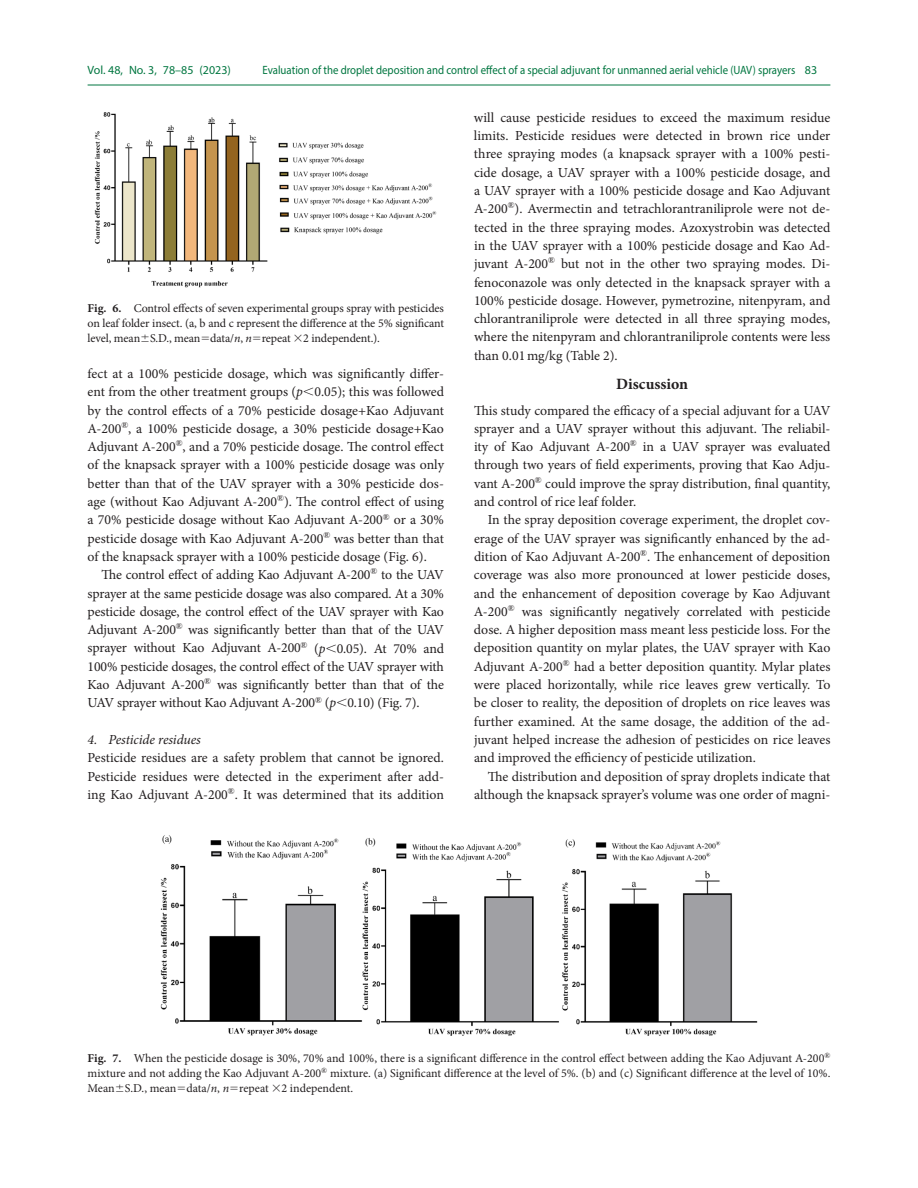
<style>
.page{position:relative;width:918px;height:1188px;background:#fff}
.page>*{position:absolute;margin:0;border:0;box-sizing:border-box;transform-origin:0 0}
.t1{font:700 15.75px "Minion Pro";color:#231f20}
.t2{font:13.8px/18.3px "Minion Pro";letter-spacing:-.005em;color:#231f20;text-align:justify}
.t3{font:italic 13.8px "Minion Pro";letter-spacing:-.01em;color:#231f20}
.t4{font:12px/15px "Minion Pro";letter-spacing:-.005em;color:#231f20;text-align:justify}
.t5{font:12px "Myriad Pro";color:#007640;scale:.9 1}
.t6{font:12px "Myriad Pro";color:#007640}
.s1{font-weight:700}
.s2{font-style:italic}
</style>
<div class="page">
<hr style="left:88px;top:85px;width:742px;height:1px;background:#007640">
<img style="left:95px;top:112px;width:342px;height:175px">
<img style="left:160px;top:835px;width:598px;height:201px">
<p class="t6" style="left:88px;top:62px;width:145px">Vol. 48, No. 3, 78–85 (2023)</p>
<p class="t5" style="left:263px;top:62px;width:618px">Evaluation of the droplet deposition and control effect of a special adjuvant for unmanned aerial vehicle (UAV) sprayers 83</p>
<p class="t4" style="left:88px;top:301px;width:358px"><span class="s1">Fig. 6.</span> Control effects of seven experimental groups spray with pesticides on leaf folder insect. (a, b and c represent the difference at the 5% significant level, mean S.D., mean data/<span class="s2">n</span>, <span class="s2">n</span> repeat 2 independent.).</p>
<p class="t2" style="left:88px;top:365px;width:358px">fect at a 100% pesticide dosage, which was significantly differ&shy;ent from the other treatment groups (<span class="s2">p</span> 0.05); this was followed by the control effects of a 70% pesticide dosage+Kao Adjuvant A-200<sup>®</sup>, a 100% pesticide dosage, a 30% pesticide dosage+Kao Adjuvant A-200<sup>®</sup>, and a 70% pesticide dosage. The control effect of the knapsack sprayer with a 100% pesticide dosage was only better than that of the UAV sprayer with a 30% pesticide dos&shy;age (without Kao Adjuvant A-200<sup>®</sup>). The control effect of using a 70% pesticide dosage without Kao Adjuvant A-200<sup>®</sup> or a 30% pesticide dosage with Kao Adjuvant A-200<sup>®</sup> was better than that of the knapsack sprayer with a 100% pesticide dosage (Fig. 6).</p>
<p class="t2" style="left:88px;top:566px;width:358px;text-indent:14px">The control effect of adding Kao Adjuvant A-200<sup>®</sup> to the UAV sprayer at the same pesticide dosage was also compared. At a 30% pesticide dosage, the control effect of the UAV sprayer with Kao Adjuvant A-200<sup>®</sup> was significantly better than that of the UAV sprayer without Kao Adjuvant A-200<sup>®</sup> (<span class="s2">p</span> 0.05). At 70% and 100% pesticide dosages, the control effect of the UAV sprayer with Kao Adjuvant A-200<sup>®</sup> was significantly better than that of the UAV sprayer without Kao Adjuvant A-200<sup>®</sup> (<span class="s2">p</span> 0.10) (Fig. 7).</p>
<p class="t3" style="left:88px;top:730px;width:115px">4. Pesticide residues</p>
<p class="t2" style="left:88px;top:749px;width:358px">Pesticide residues are a safety problem that cannot be ignored.<br>Pesticide residues were detected in the experiment after add&shy;ing Kao Adjuvant A-200<sup>®</sup>. It was determined that its addition</p>
<p class="t2" style="left:474px;top:108px;width:358px">will cause pesticide residues to exceed the maximum residue limits. Pesticide residues were detected in brown rice under three spraying modes (a knapsack sprayer with a 100% pesti&shy;cide dosage, a UAV sprayer with a 100% pesticide dosage, and a UAV sprayer with a 100% pesticide dosage and Kao Adjuvant A-200<sup>®</sup>). Avermectin and tetrachlorantraniliprole were not de&shy;tected in the three spraying modes. Azoxystrobin was detected in the UAV sprayer with a 100% pesticide dosage and Kao Ad&shy;juvant A-200<sup>®</sup> but not in the other two spraying modes. Di&shy;fenoconazole was only detected in the knapsack sprayer with a 100% pesticide dosage. However, pymetrozine, nitenpyram, and chlorantraniliprole were detected in all three spraying modes, where the nitenpyram and chlorantraniliprole contents were less than 0.01mg/kg (Table 2).</p>
<p class="t1" style="left:616px;top:372px;width:74px">Discussion</p>
<p class="t2" style="left:474px;top:401px;width:358px">This study compared the efficacy of a special adjuvant for a UAV sprayer and a UAV sprayer without this adjuvant. The reliabil&shy;ity of Kao Adjuvant A-200<sup>®</sup> in a UAV sprayer was evaluated through two years of field experiments, proving that Kao Adju&shy;vant A-200<sup>®</sup> could improve the spray distribution, final quantity, and control of rice leaf folder.</p>
<p class="t2" style="left:474px;top:511px;width:358px;text-indent:14px">In the spray deposition coverage experiment, the droplet cov&shy;erage of the UAV sprayer was significantly enhanced by the ad&shy;dition of Kao Adjuvant A-200<sup>®</sup>. The enhancement of deposition coverage was also more pronounced at lower pesticide doses, and the enhancement of deposition coverage by Kao Adjuvant A-200<sup>®</sup> was significantly negatively correlated with pesticide dose. A higher deposition mass meant less pesticide loss. For the deposition quantity on mylar plates, the UAV sprayer with Kao Adjuvant A-200<sup>®</sup> had a better deposition quantity. Mylar plates were placed horizontally, while rice leaves grew vertically. To be closer to reality, the deposition of droplets on rice leaves was further examined. At the same dosage, the addition of the ad&shy;juvant helped increase the adhesion of pesticides on rice leaves and improved the efficiency of pesticide utilization.</p>
<p class="t2" style="left:474px;top:767px;width:358px;text-align:right">The distribution and deposition of spray droplets indicate that although the knapsack sprayer’s volume was one order of magni-</p>
<p class="t4" style="left:88px;top:1051px;width:744px"><span class="s1">Fig. 7.</span> When the pesticide dosage is 30%, 70% and 100%, there is a significant difference in the control effect between adding the Kao Adjuvant A-200<sup>® </sup>mixture and not adding the Kao Adjuvant A-200<sup>®</sup> mixture. (a) Significant difference at the level of 5%. (b) and (c) Significant difference at the level of 10%.<br>Mean S.D., mean data/<span class="s2">n</span>, <span class="s2">n</span> repeat 2 independent.</p>
</div>
